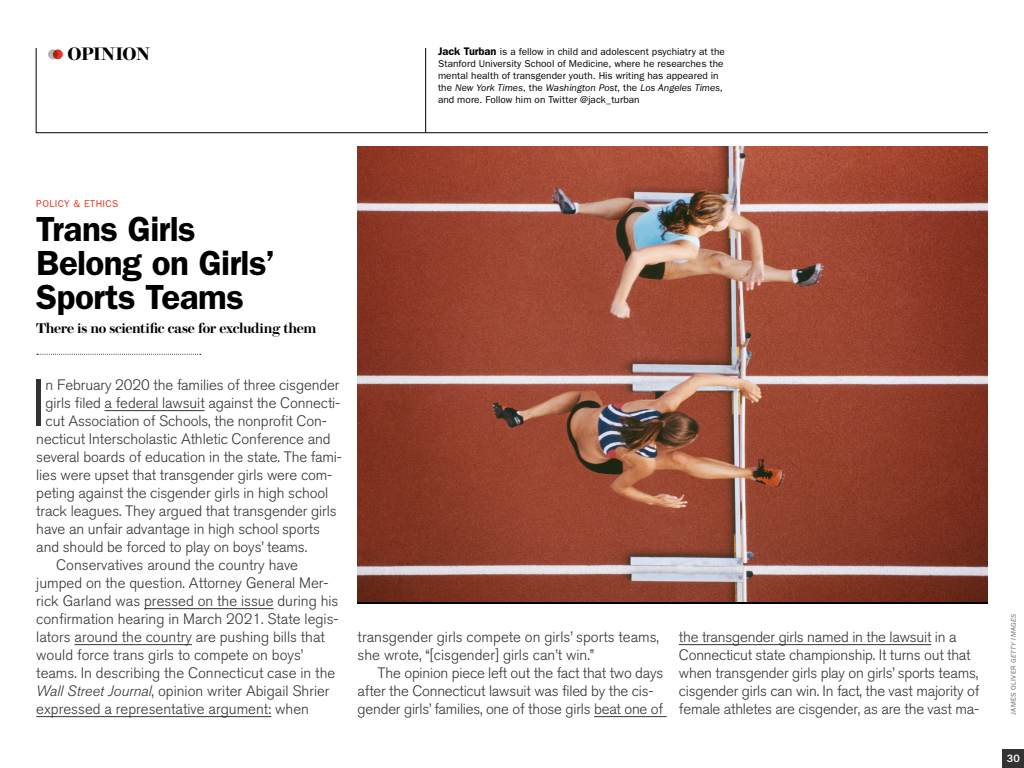
<style>
.page{position:relative;width:1024px;height:768px;background:#fff}
.page>*{position:absolute;margin:0;border:0;box-sizing:border-box;transform-origin:0 0}
.t1{font:300 66px "Akzidenz Grotesk BQ";color:#333}
.t2{font:600 35px/34px "ITC Franklin Gothic Std";letter-spacing:-.015em;color:#000}
.t3{font:600 18px "Brunel Deck";letter-spacing:-.035em;color:#000}
.t4{font:300 15px/18px "Akzidenz Grotesk BQ";letter-spacing:-.005em;color:#333}
.t5{font:600 14px "Brunel Deck";letter-spacing:-.03em;color:#000}
.t6{font:500 11px "ITC Franklin Gothic Std";color:#fff}
.t7{font:10px/12px "ITC Franklin Gothic Std";letter-spacing:.005em;color:#000}
.t8{font:10px "ITC Franklin Gothic Std";letter-spacing:.04em;color:#e63323}
.t9{font:7px "ITC Franklin Gothic Std";letter-spacing:.06em;color:#666}
.s1{font-weight:600;font-size:11px}
.s2{font-style:italic}
</style>
<div class="page">
<svg style="left:37px;top:354px;width:164px;height:1px"></svg>
<hr style="left:105px;top:410px;width:100px;height:1px;background:#333">
<hr style="left:144px;top:608px;width:130px;height:1px;background:#333">
<hr style="left:75px;top:644px;width:117px;height:1px;background:#333">
<hr style="left:36px;top:716px;width:235px;height:1px;background:#333">
<hr style="left:594px;top:716px;width:73px;height:1px;background:#333">
<hr style="left:679px;top:644px;width:252px;height:1px;background:#333">
<img style="left:357px;top:146px;width:631px;height:456px">
<div style="left:1003px;top:749px;width:21px;height:19px;background:#333"></div>
<svg style="left:36px;top:48px;width:952px;height:85px"></svg>
<hr style="left:425px;top:48px;width:1px;height:85px;background:#000">
<div style="left:48px;top:49px;width:10px;height:10px;background:#b3b3b3;border-radius:50%"></div>
<svg style="left:53px;top:49px;width:10px;height:10px"></svg>
<p class="t3" style="left:68px;top:44px;width:84px">OPINION</p>
<p class="t7" style="left:438px;top:45px;width:288px"><span class="s1">Jack Turban</span> is a fellow in child and adolescent psychiatry at the Stanford University School of Medicine, where he researches the mental health of transgender youth. His writing has appeared in the <span class="s2">New York Times</span>, the <span class="s2">Washington Post</span>, the <span class="s2">Los Angeles Times</span>, and more. Follow him on Twitter @jack_turban</p>
<p class="t8" style="left:36px;top:198px;width:84px">POLICY &amp; ETHICS</p>
<h2 class="t2" style="left:36px;top:212px;width:241px">Trans Girls<br>Belong on Girls’<br>Sports Teams</h2>
<p class="t5" style="left:36px;top:320px;width:282px">There is no scientific case for excluding them</p>
<h1 class="t1" style="left:31px;top:366px;width:17px">I</h1>
<p class="t4" style="left:46px;top:376px;width:296px">n February 2020 the families of three cisgender</p>
<p class="t4" style="left:46px;top:394px;width:296px">girls filed a federal lawsuit against the Connecti-</p>
<p class="t4" style="left:46px;top:412px;width:283px">cut Association of Schools, the nonprofit Con-</p>
<p class="t4" style="left:36px;top:430px;width:296px">necticut Interscholastic Athletic Conference and</p>
<p class="t4" style="left:36px;top:448px;width:307px">several boards of education in the state. The fami-</p>
<p class="t4" style="left:36px;top:466px;width:298px">lies were upset that transgender girls were com-</p>
<p class="t4" style="left:36px;top:484px;width:294px">peting against the cisgender girls in high school</p>
<p class="t4" style="left:36px;top:502px;width:302px">track leagues. They argued that transgender girls</p>
<p class="t4" style="left:36px;top:520px;width:285px">have an unfair advantage in high school sports</p>
<p class="t4" style="left:36px;top:538px;width:272px">and should be forced to play on boys’ teams.</p>
<p class="t4" style="left:56px;top:556px;width:243px">Conservatives around the country have</p>
<p class="t4" style="left:36px;top:574px;width:294px">jumped on the question. Attorney General Mer-</p>
<p class="t4" style="left:36px;top:592px;width:304px">rick Garland was pressed on the issue during his</p>
<p class="t4" style="left:36px;top:610px;width:304px">confirmation hearing in March 2021. State legis-</p>
<p class="t4" style="left:36px;top:628px;width:290px">lators around the country are pushing bills that</p>
<p class="t4" style="left:36px;top:646px;width:269px">would force trans girls to compete on boys’</p>
<p class="t4" style="left:36px;top:664px;width:301px">teams. In describing the Connecticut case in the</p>
<p class="t4" style="left:36px;top:682px;width:295px"><span class="s2">Wall Street Journal</span>, opinion writer Abigail Shrier</p>
<p class="t4" style="left:36px;top:700px;width:274px">expressed a representative argument: when</p>
<p class="t4" style="left:358px;top:628px;width:303px">transgender girls compete on girls’ sports teams, she wrote, “[cisgender] girls can’t win.”</p>
<p class="t4" style="left:358px;top:664px;width:307px;text-indent:20px">The opinion piece left out the fact that two days after the Connecticut lawsuit was filed by the cis&shy;gender girls’ families, one of those girls beat one of</p>
<p class="t4" style="left:679px;top:628px;width:302px">the transgender girls named in the lawsuit in a Connecticut state championship. It turns out that when transgender girls play on girls’ sports teams, cisgender girls can win. In fact, the vast majority of female athletes are cisgender, as are the vast ma-</p>
<p class="t9" style="left:1009px;top:715px;width:103px;rotate:-90deg">JAMES OLIVER <span class="s2">GETTY IMAGES</span></p>
<p class="t6" style="left:1007px;top:752px;width:14px">30</p>
</div>
